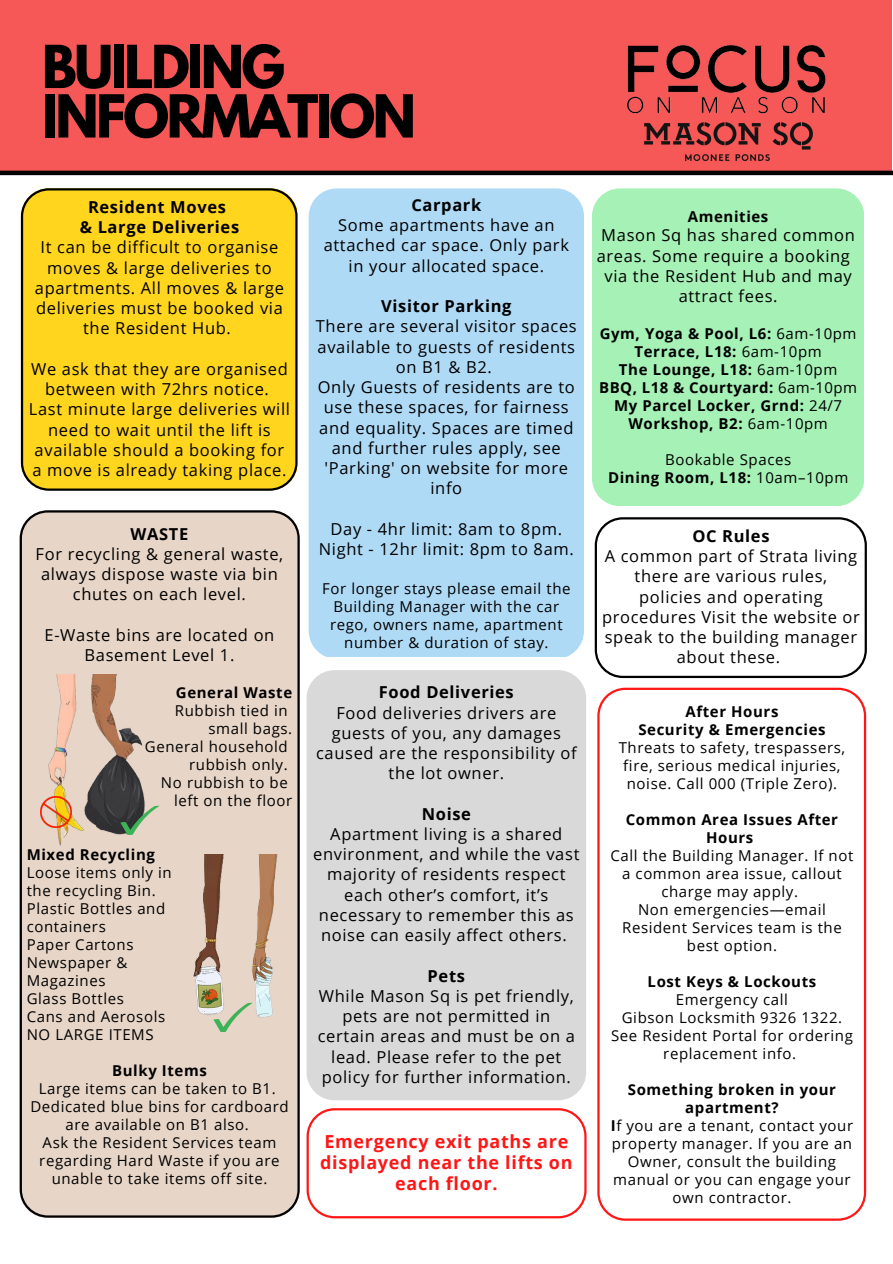
<style>
.page{position:relative;width:893px;height:1264px;background:#fff}
.page>*{position:absolute;margin:0;border:0;box-sizing:border-box;transform-origin:0 0}
.t1{font:700 52.5px/49.5px "League Spartan";letter-spacing:-.05em;color:#000}
.t2{font:700 18px/21.3px "Open Sans";letter-spacing:.04em;color:#ff1616;text-align:center}
.t3{font:16.5px/20.2px "Open Sans";letter-spacing:.04em;color:#000;text-align:center}
.t4{font:700 16.5px/20.2px "Open Sans";letter-spacing:.04em;color:#000;text-align:center}
.t5{font:15px/18px "Open Sans";letter-spacing:.04em;color:#000;text-align:center}
.t6{font:700 15px/18px "Open Sans";letter-spacing:.04em;color:#000;text-align:center}
.s1{font-weight:400}
.s2{font-weight:700}
</style>
<div class="page">
<div style="left:0;top:0;width:891px;height:174px;background:#f65757"></div>
<hr style="left:0;top:171px;width:892px;height:4px;background:#000">
<div style="left:592px;top:188px;width:271px;height:318px;background:#a5f1b6;border-radius:28px"></div>
<img style="left:627px;top:44px;width:199px;height:69px">
<div style="left:309px;top:188px;width:275px;height:469px;background:#afdaf6"></div>
<div style="left:306px;top:670px;width:280px;height:430px;background:#d9d9d9;border-radius:28px"></div>
<svg style="left:306px;top:1108px;width:280px;height:110px"></svg>
<img style="left:644px;top:122px;width:169px;height:40px">
<div style="left:21px;top:188px;width:276px;height:303px;background:#ffd51e"></div>
<div style="left:20px;top:510px;width:280px;height:707px;background:#e7d5c7"></div>
<img style="left:164px;top:854px;width:129px;height:186px">
<img style="left:32px;top:674px;width:117px;height:181px">
<svg style="left:120px;top:805px;width:40px;height:30px"></svg>
<img style="left:41px;top:796px;width:30px;height:31px">
<svg style="left:183px;top:1002px;width:92px;height:38px;background:#d8d3c0"></svg>
<svg style="left:597px;top:687px;width:269px;height:533px"></svg>
<svg style="left:594px;top:517px;width:272px;height:161px"></svg>
<h1 class="t1" style="left:42px;top:49px;width:375px">BUILDING<br>INFORMATION</h1>
<p class="t4" style="left:80px;top:196px;width:161px">Resident Moves<br>&amp; Large Deliveries</p>
<p class="t3" style="left:35px;top:237px;width:251px">It can be difficult to organise moves &amp; large deliveries to apartments. All moves &amp; large deliveries must be booked via the Resident Hub.</p>
<p class="t3" style="left:29px;top:358px;width:263px">We ask that they are organised between with 72hrs notice.<br>Last minute large deliveries will need to wait until the lift is available should a booking for a move is already taking place.</p>
<p class="t4" style="left:130px;top:523px;width:59px">WASTE</p>
<p class="t3" style="left:36px;top:543px;width:249px">For recycling &amp; general waste, always dispose waste via bin chutes on each level.</p>
<p class="t3" style="left:44px;top:624px;width:231px">E-Waste bins are located on<br>Basement Level 1.</p>
<p class="t6" style="left:176px;top:683px;width:118px">General Waste</p>
<p class="t5" style="left:175px;top:701px;width:114px">Rubbish tied in</p>
<p class="t5" style="left:208px;top:719px;width:85px">small bags.</p>
<p class="t5" style="left:145px;top:737px;width:144px">General household</p>
<p class="t5" style="left:189px;top:755px;width:100px">rubbish only.</p>
<p class="t5" style="left:161px;top:773px;width:128px">No rubbish to be</p>
<p class="t5" style="left:174px;top:791px;width:120px">left on the floor</p>
<p class="t6" style="left:27px;top:845px;width:130px">Mixed Recycling</p>
<p class="t5" style="left:27px;top:863px;width:147px;text-align:left">Loose items only in the recycling Bin.<br>Plastic Bottles and containers<br>Paper Cartons<br>Newspaper &amp;<br>Magazines<br>Glass Bottles<br>Cans and Aerosols<br>NO LARGE ITEMS</p>
<p class="t6" style="left:112px;top:1061px;width:96px">Bulky Items</p>
<p class="t5" style="left:30px;top:1079px;width:260px">Large items can be taken to B1.<br>Dedicated blue bins for cardboard are available on B1 also.<br>Ask the Resident Services team regarding Hard Waste if you are unable to take items off site.</p>
<p class="t4" style="left:411px;top:194px;width:71px">Carpark</p>
<p class="t3" style="left:323px;top:214px;width:247px">Some apartments have an attached car space. Only park in your allocated space.</p>
<p class="t4" style="left:381px;top:295px;width:132px">Visitor Parking</p>
<p class="t3" style="left:316px;top:316px;width:262px">There are several visitor spaces available to guests of residents on B1 &amp; B2.<br>Only Guests of residents are to use these spaces, for fairness and equality. Spaces are timed and further rules apply, see 'Parking' on website for more info</p>
<p class="t3" style="left:319px;top:518px;width:256px">Day - 4hr limit: 8am to 8pm.<br>Night - 12hr limit: 8pm to 8am.</p>
<p class="t5" style="left:322px;top:579px;width:250px">For longer stays please email the<br>Building Manager with the car rego, owners name, apartment number &amp; duration of stay.</p>
<p class="t4" style="left:379px;top:681px;width:136px">Food Deliveries</p>
<p class="t3" style="left:316px;top:702px;width:262px">Food deliveries drivers are guests of you, any damages caused are the responsibility of the lot owner.</p>
<p class="t4" style="left:421px;top:803px;width:51px">Noise</p>
<p class="t3" style="left:313px;top:823px;width:268px">Apartment living is a shared environment, and while the vast majority of residents respect each other’s comfort, it’s necessary to remember this as noise can easily affect others.</p>
<p class="t4" style="left:427px;top:965px;width:39px">Pets</p>
<p class="t3" style="left:318px;top:985px;width:259px">While Mason Sq is pet friendly, pets are not permitted in certain areas and must be on a lead. Please refer to the pet policy for further information.</p>
<p class="t2" style="left:320px;top:1129px;width:254px">Emergency exit paths are displayed near the lifts on each floor.</p>
<p class="t6" style="left:687px;top:207px;width:82px">Amenities</p>
<p class="t3" style="left:596px;top:225px;width:260px">Mason Sq has shared common areas. Some require a booking via the Resident Hub and may attract fees.</p>
<p class="t6" style="left:599px;top:324px;width:259px">Gym, Yoga &amp; Pool, L6: <span class="s1">6am-10pm<br></span>Terrace, L18: <span class="s1">6am-10pm<br></span>The Lounge, L18: <span class="s1">6am-10pm<br></span>BBQ, L18 &amp; Courtyard: <span class="s1">6am-10pm<br></span>My Parcel Locker, Grnd: <span class="s1">24/7<br></span>Workshop, B2: <span class="s1">6am-10pm</span></p>
<p class="t5" style="left:608px;top:450px;width:242px">Bookable Spaces<br><span class="s2">Dining Room, L18:</span> 10am–10pm</p>
<p class="t4" style="left:692px;top:525px;width:79px">OC Rules</p>
<p class="t3" style="left:602px;top:545px;width:259px">A common part of Strata living there are various rules, policies and operating procedures Visit the website or speak to the building manager about these.</p>
<p class="t6" style="left:638px;top:702px;width:189px">After Hours<br>Security &amp; Emergencies</p>
<p class="t5" style="left:618px;top:738px;width:228px">Threats to safety, trespassers, fire, serious medical injuries, noise. Call 000 (Triple Zero).</p>
<p class="t6" style="left:625px;top:810px;width:214px">Common Area Issues After<br>Hours</p>
<p class="t5" style="left:610px;top:846px;width:244px">Call the Building Manager. If not a common area issue, callout charge may apply.<br>Non emergencies—email<br>Resident Services team is the best option.</p>
<p class="t6" style="left:647px;top:972px;width:170px">Lost Keys &amp; Lockouts</p>
<p class="t5" style="left:611px;top:990px;width:243px">Emergency call<br>Gibson Locksmith 9326 1322.<br>See Resident Portal for ordering replacement info.</p>
<p class="t5" style="left:610px;top:1079px;width:244px"><span class="s2">Something broken in your apartment?<br>I</span>f you are a tenant, contact your property manager. If you are an<br>Owner, consult the building manual or you can engage your own contractor.</p>
</div>
